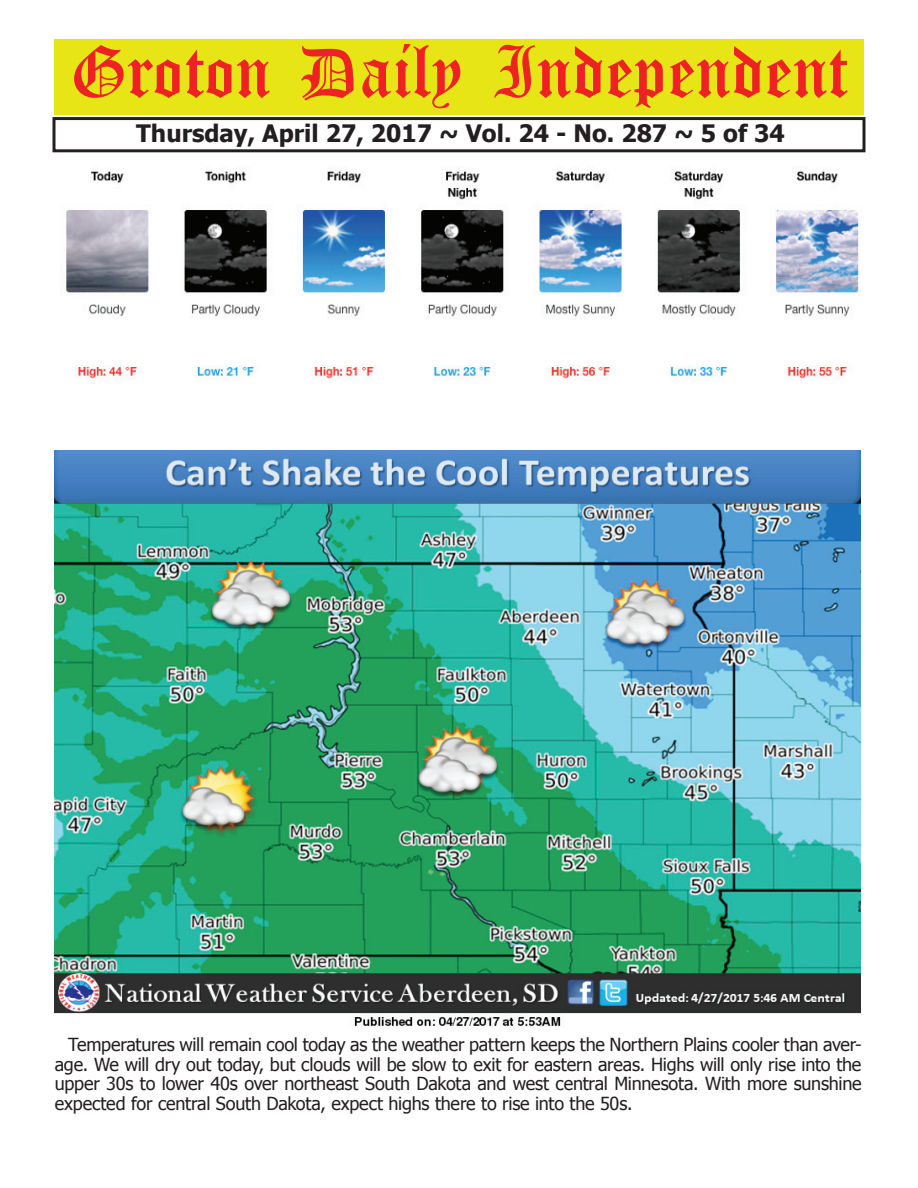
<style>
.page{position:relative;width:918px;height:1188px;background:#fff}
.page>*{position:absolute;margin:0;border:0;box-sizing:border-box;transform-origin:0 0}
.t1{font:54px "Old English Five";color:#ee2123}
.t2{font:700 24px "Tahoma";color:#231f20}
.t3{font:18px/19.5px "Tahoma";letter-spacing:-.01em;color:#231f20;text-align:justify}
</style>
<div class="page">
<div style="left:52px;top:117px;width:814px;height:35px;border:3px solid #231f20"></div>
<div style="left:54px;top:40px;width:810px;height:75px;background:#e7e515"></div>
<img style="left:54px;top:451px;width:807px;height:576px">
<img style="left:65px;top:167px;width:795px;height:213px">
<h1 class="t1" style="left:70px;top:47px;width:779px">Groton Daily Independent</h1>
<h2 class="t2" style="left:136px;top:116px;width:650px">Thursday, April 27, 2017 ~ Vol. 24 - No. 287 ~ 5 of 34</h2>
<p class="t3" style="left:55px;top:1034px;width:808px;text-indent:14px">Temperatures will remain cool today as the weather pattern keeps the Northern Plains cooler than aver&shy;age. We will dry out today, but clouds will be slow to exit for eastern areas. Highs will only rise into the upper 30s to lower 40s over northeast South Dakota and west central Minnesota. With more sunshine expected for central South Dakota, expect highs there to rise into the 50s.</p>
</div>
